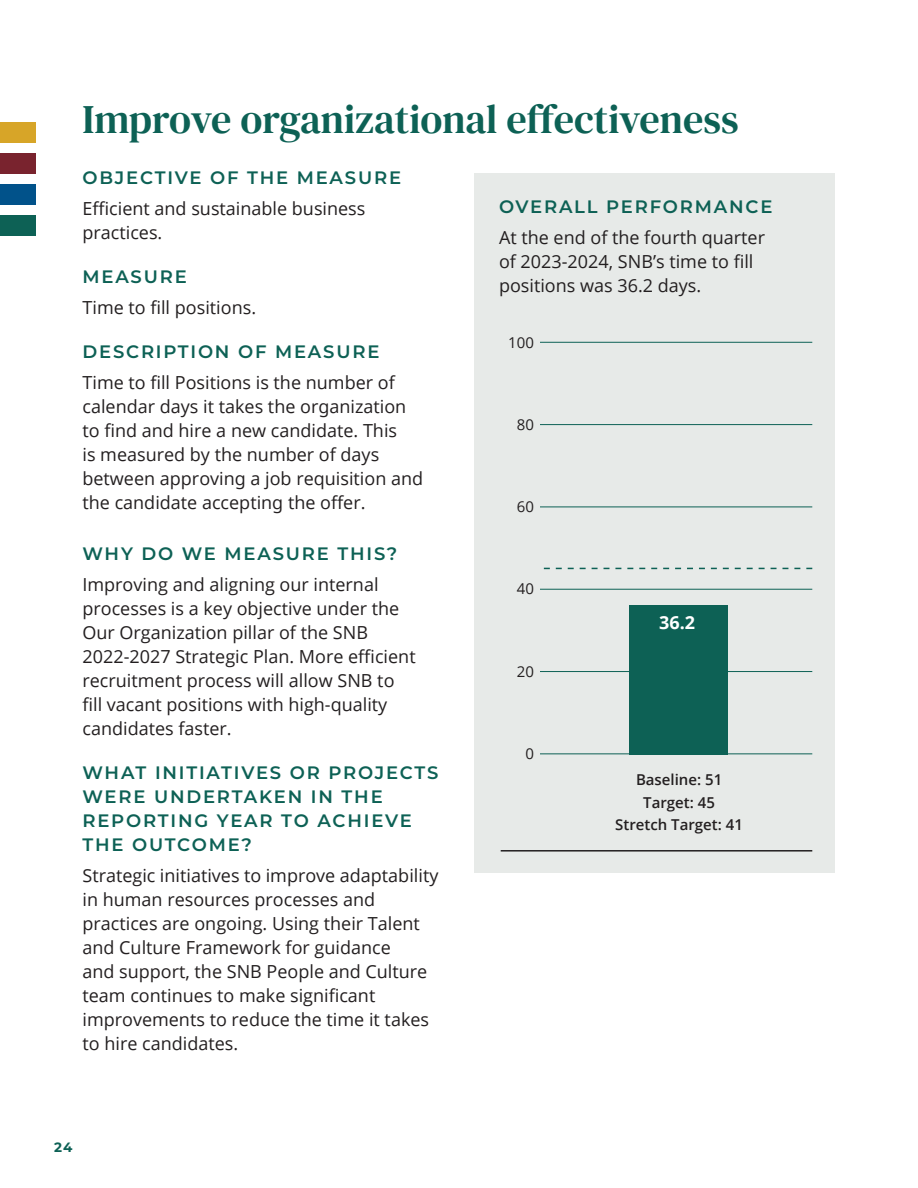
<style>
.page{position:relative;width:918px;height:1188px;background:#fff}
.page>*{position:absolute;margin:0;border:0;box-sizing:border-box;transform-origin:0 0}
.DM_Header{font:40.5px "DM Serif Text";color:#0d6155}
.OPEN_Body{font:18px/24px "Open Sans";color:#231f20}
.MONT_Subheader{font:600 18px/24px "Montserrat";letter-spacing:.1em;color:#0d6155}
.DM_Header-2{font:600 18px "Montserrat";letter-spacing:.1em;color:#0d6155}
.OPEN_Body-2{font:700 18px "Open Sans";color:#fff}
.TABLE_Body{font:600 15px "Open Sans";color:#231f20}
.TABLE_Body-2{font:15px "Open Sans";color:#231f20}
.t1{font:700 13.5px "Montserrat";color:#0d6155}
</style>
<div class="page">
<div style="left:0;top:122px;width:36px;height:21px;background:#d7a528"></div>
<div style="left:0;top:184px;width:36px;height:20px;background:#01528a"></div>
<div style="left:0;top:153px;width:36px;height:20px;background:#79232e"></div>
<div style="left:0;top:215px;width:36px;height:20px;background:#0d6155"></div>
<div style="left:475px;top:173px;width:360px;height:700px;background:#e7eae8"></div>
<hr style="left:540px;top:342px;width:272px;height:1px;background:#0d6155">
<hr style="left:540px;top:424px;width:272px;height:1px;background:#0d6155">
<hr style="left:540px;top:507px;width:272px;height:1px;background:#0d6155">
<hr style="left:540px;top:589px;width:272px;height:1px;background:#0d6155">
<hr style="left:540px;top:671px;width:272px;height:1px;background:#0d6155">
<hr style="left:540px;top:754px;width:272px;height:1px;background:#0d6155">
<hr style="left:501px;top:850px;width:39px;height:2px;background:#231f20">
<hr style="left:540px;top:850px;width:272px;height:2px;background:#231f20">
<div style="left:629px;top:605px;width:99px;height:149px;background:#0d6155"></div>
<svg style="left:544px;top:568px;width:268px;height:1px"></svg>
<p class="DM_Header" style="left:82px;top:96px;width:658px">Improve organizational effectiveness</p>
<p class="MONT_Subheader" style="left:82px;top:165px;width:320px">OBJECTIVE OF THE MEASURE</p>
<p class="OPEN_Body" style="left:82px;top:196px;width:284px">Efficient and sustainable business practices.</p>
<p class="MONT_Subheader" style="left:82px;top:264px;width:106px">MEASURE</p>
<p class="OPEN_Body" style="left:82px;top:295px;width:175px">Time to fill positions.</p>
<p class="MONT_Subheader" style="left:82px;top:339px;width:298px">DESCRIPTION OF MEASURE</p>
<p class="OPEN_Body" style="left:82px;top:370px;width:342px">Time to fill Positions is the number of calendar days it takes the organization to find and hire a new candidate. This<br>is measured by the number of days between approving a job requisition and the candidate accepting the offer.</p>
<p class="DM_Header-2" style="left:82px;top:541px;width:316px">WHY DO WE MEASURE THIS?</p>
<p class="OPEN_Body" style="left:82px;top:572px;width:335px">Improving and aligning our internal processes is a key objective under the Our Organization pillar of the SNB 2022-2027 Strategic Plan. More efficient recruitment process will allow SNB to fill vacant positions with high-quality candidates faster.</p>
<p class="MONT_Subheader" style="left:82px;top:760px;width:357px">WHAT INITIATIVES OR PROJECTS<br>WERE UNDERTAKEN IN THE<br>REPORTING YEAR TO ACHIEVE<br>THE OUTCOME?</p>
<p class="OPEN_Body" style="left:82px;top:863px;width:357px">Strategic initiatives to improve adaptability in human resources processes and practices are ongoing. Using their Talent and Culture Framework for guidance<br>and support, the SNB People and Culture team continues to make significant improvements to reduce the time it takes to hire candidates.</p>
<p class="MONT_Subheader" style="left:499px;top:194px;width:275px">OVERALL PERFORMANCE</p>
<p class="OPEN_Body" style="left:499px;top:225px;width:268px">At the end of the fourth quarter of 2023-2024, SNB’s time to fill positions was 36.2 days.</p>
<p class="TABLE_Body-2" style="left:508px;top:332px;width:27px">100</p>
<p class="TABLE_Body-2" style="left:517px;top:414px;width:19px">80</p>
<p class="TABLE_Body-2" style="left:517px;top:496px;width:19px">60</p>
<p class="TABLE_Body-2" style="left:517px;top:579px;width:19px">40</p>
<p class="OPEN_Body-2" style="left:659px;top:610px;width:37px">36.2</p>
<p class="TABLE_Body-2" style="left:517px;top:661px;width:19px">20</p>
<p class="TABLE_Body-2" style="left:525px;top:743px;width:10px">0</p>
<p class="TABLE_Body" style="left:636px;top:769px;width:88px">Baseline: 51</p>
<p class="TABLE_Body" style="left:643px;top:792px;width:73px">Target: 45</p>
<p class="TABLE_Body" style="left:615px;top:814px;width:129px">Stretch Target: 41</p>
<p class="t1" style="left:54px;top:1137px;width:20px">24</p>
</div>
